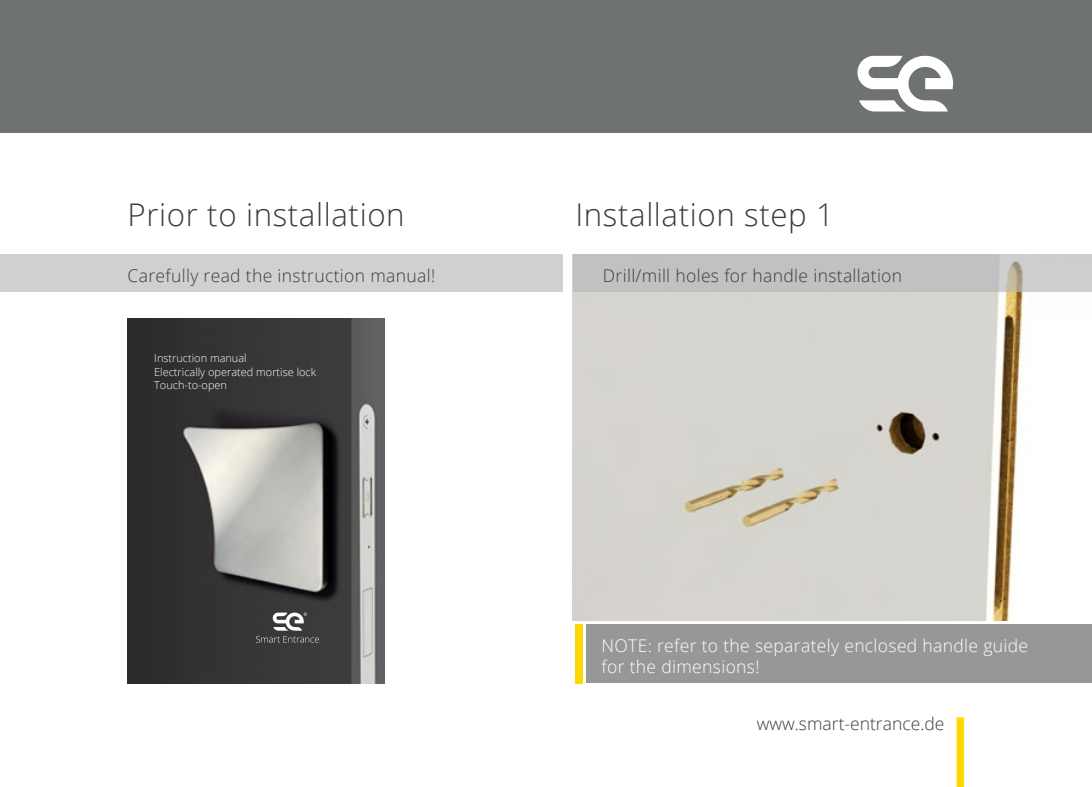
<style>
.page{position:relative;width:1092px;height:787px;background:#fff}
.page>*{position:absolute;margin:0;border:0;box-sizing:border-box;transform-origin:0 0}
.t1{font:300 31.25px "Open Sans";letter-spacing:.02em;color:#3c3b3c}
.t2{font:300 17.5px "Open Sans";letter-spacing:.02em;color:#3c3b3c}
.t3{font:300 17.5px/21px "Open Sans";letter-spacing:.02em;color:#fff}
.t4{font:300 17.5px "Open Sans";color:#3c3b3c}
.t5{font:300 11px/13.2px "Open Sans";color:#fff}
</style>
<div class="page">
<div style="left:0;top:0;width:1091px;height:133px;background:#6f7273"></div>
<svg style="left:857px;top:56px;width:96px;height:55px"></svg>
<div style="left:956px;top:717px;width:8px;height:70px;background:#ffd801"></div>
<img style="left:572px;top:292px;width:452px;height:328px">
<div style="left:586px;top:624px;width:505px;height:58px;background:#969798"></div>
<div style="left:575px;top:624px;width:7px;height:59px;background:#ffd801"></div>
<div style="left:572px;top:254px;width:519px;height:38px;background:linear-gradient(to right,#bdbebe,#c7c7c6)"></div>
<img style="left:128px;top:318px;width:256px;height:365px">
<svg style="left:273px;top:612px;width:34px;height:18px"></svg>
<svg style="left:256px;top:636px;width:63px;height:6px"></svg>
<div style="left:0;top:254px;width:562px;height:38px;background:#cfd0d1"></div>
<h1 class="t1" style="left:128px;top:193px;width:278px">Prior to installation</h1>
<h1 class="t1" style="left:575px;top:193px;width:260px">Installation step 1</h1>
<p class="t2" style="left:128px;top:264px;width:309px">Carefully read the instruction manual!</p>
<p class="t5" style="left:154px;top:351px;width:163px">Instruction manual<br>Electrically operated mortise lock<br>Touch-to-open</p>
<p class="t2" style="left:603px;top:264px;width:301px">Drill/mill holes for handle installation</p>
<p class="t3" style="left:601px;top:634px;width:428px">NOTE: refer to the separately enclosed handle guide for the dimensions!</p>
<p class="t4" style="left:756px;top:712px;width:189px">www.smart-entrance.de</p>
</div>
